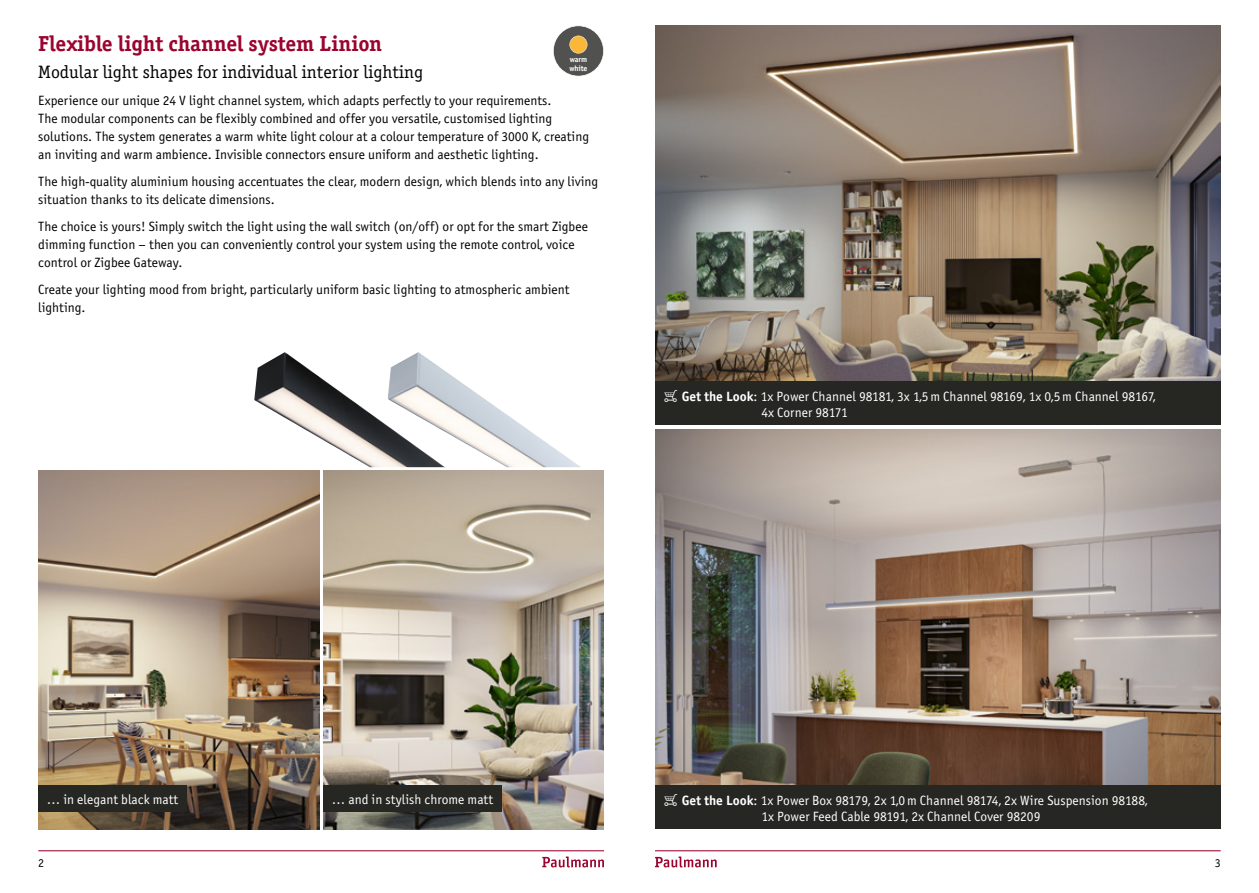
<style>
.page{position:relative;width:1259px;height:893px;background:#fff}
.page>*{position:absolute;margin:0;border:0;box-sizing:border-box;transform-origin:0 0}
.Head{font:21.75px "P Officina Serif Bold ITC";letter-spacing:-.015em;color:#9b042f}
.Head-2{font:18px "P Officina Serif Book ITC";color:#000}
.Fließtext{font:13.5px/18px "P Officina Sans Book ITC";color:#000}
.Einklinker{font:13.5px/16.2px "P Officina Sans Book ITC";color:#fff}
.t1{font:12px "P Officina Sans Book ITC";color:#000}
.t2{font:7.8px/8.4px "P Officina Sans Bold ITC";letter-spacing:-.01em;color:#fff}
.s1{font-family:"Paulmann"}
.s2{font-family:"P Officina Sans Bold ITC"}
</style>
<div class="page">
<svg style="left:542px;top:856px;width:62px;height:11px"></svg>
<svg style="left:655px;top:856px;width:61px;height:11px"></svg>
<hr style="left:38px;top:850px;width:566px;height:1px;background:#9b042f">
<hr style="left:655px;top:850px;width:565px;height:1px;background:#9b042f">
<img style="left:655px;top:26px;width:565px;height:355px">
<img style="left:38px;top:471px;width:281px;height:358px">
<img style="left:323px;top:471px;width:281px;height:358px">
<img style="left:254px;top:352px;width:133px;height:115px">
<img style="left:387px;top:352px;width:193px;height:115px">
<img style="left:655px;top:429px;width:565px;height:356px">
<svg style="left:553px;top:25px;width:51px;height:51px"></svg>
<div style="left:655px;top:785px;width:565px;height:44px;background:#262722"></div>
<div style="left:655px;top:381px;width:565px;height:44px;background:#262722"></div>
<div style="left:38px;top:785px;width:149px;height:27px;background:#262722"></div>
<div style="left:323px;top:785px;width:178px;height:27px;background:#262722"></div>
<p class="Head" style="left:38px;top:30px;width:345px">Flexible light channel system Linion</p>
<p class="Head-2" style="left:38px;top:62px;width:386px">Modular light shapes for individual interior lighting</p>
<p class="Fließtext" style="left:38px;top:92px;width:552px">Experience our unique 24 V light channel system, which adapts perfectly to your requirements.<br>The modular components can be flexibly combined and offer you versatile, customised lighting solutions. The system generates a warm white light colour at a colour temperature of 3000 K, creating an inviting and warm ambience. Invisible connectors ensure uniform and aesthetic lighting.</p>
<p class="Fließtext" style="left:38px;top:173px;width:561px">The high-quality aluminium housing accentuates the clear, modern design, which blends into any living situation thanks to its delicate dimensions.</p>
<p class="Fließtext" style="left:38px;top:218px;width:551px">The choice is yours! Simply switch the light using the wall switch (on/off) or opt for the smart Zigbee dimming function – then you can conveniently control your system using the remote control, voice control or Zigbee Gateway.</p>
<p class="Fließtext" style="left:38px;top:281px;width:533px">Create your lighting mood from bright, particularly uniform basic lighting to atmospheric ambient lighting.</p>
<p class="t2" style="left:569px;top:55px;width:20px">warm white</p>
<p class="Einklinker" style="left:761px;top:388px;width:396px;text-indent:-98px"><span class="s1">B</span> <span class="s2">Get the Look</span>: 1x Power Channel 98181, 3x 1,5m Channel 98169, 1x 0,5m Channel 98167,<br>4x Corner 98171</p>
<p class="Einklinker" style="left:47px;top:791px;width:133px">… in elegant black matt</p>
<p class="Einklinker" style="left:332px;top:791px;width:163px">… and in stylish chrome matt</p>
<p class="Einklinker" style="left:761px;top:792px;width:388px;text-indent:-98px"><span class="s1">B</span> <span class="s2">Get the Look</span>: 1x Power Box 98179, 2x 1,0m Channel 98174, 2x Wire Suspension 98188,<br>1x Power Feed Cable 98191, 2x Channel Cover 98209</p>
<p class="t1" style="left:38px;top:856px;width:7px">2</p>
<p class="t1" style="left:1214px;top:856px;width:7px">3</p>
</div>
